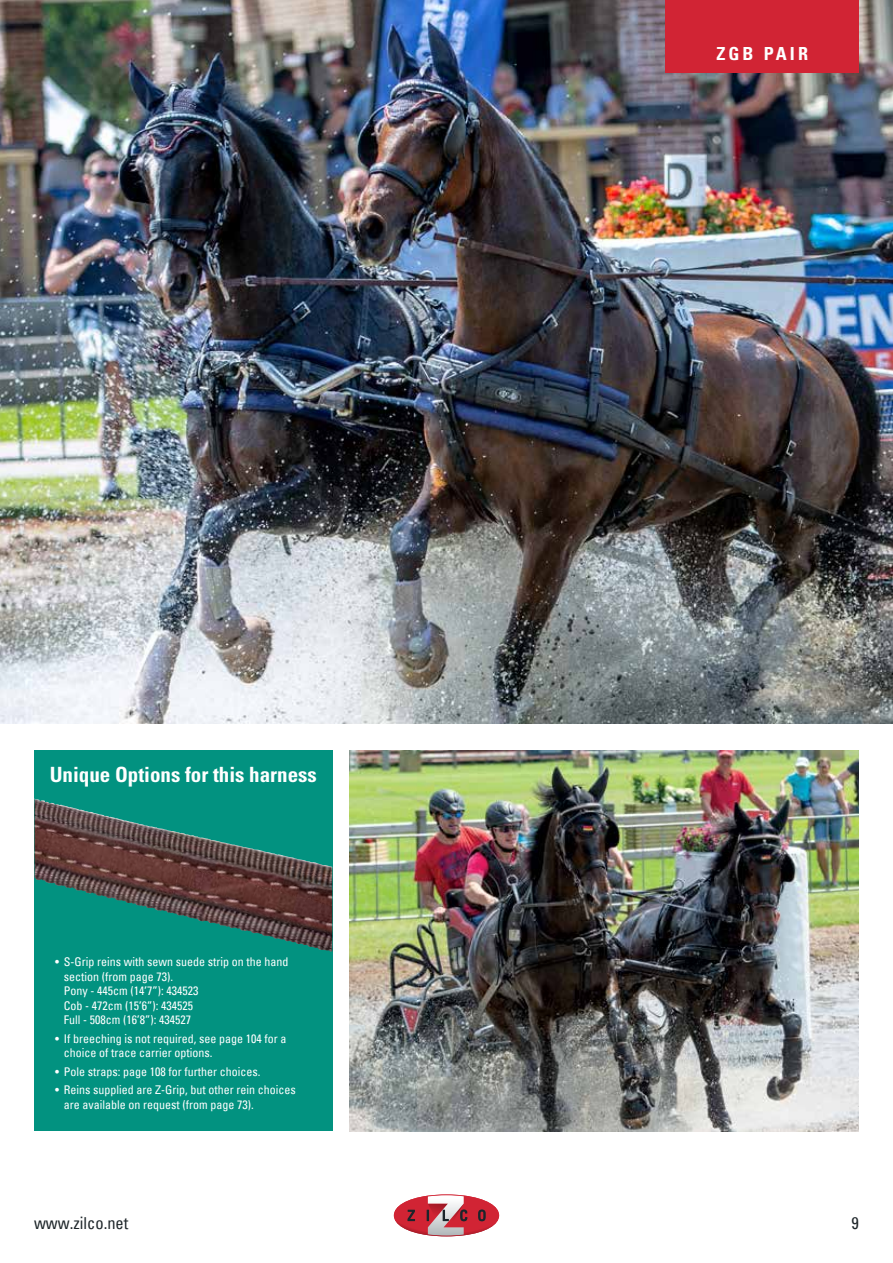
<style>
.page{position:relative;width:893px;height:1263px;background:#fff}
.page>*{position:absolute;margin:0;border:0;box-sizing:border-box;transform-origin:0 0}
.t1{font:700 condensed 21px "Univers LT Std";color:#fff}
.t2{font:700 condensed 18px "Univers LT Std";letter-spacing:.17em;color:#fff}
.t3{font:condensed 16.5px "Univers";color:#1d2529}
.t4{font:condensed 12px/14.4px "Univers";color:#fff}
</style>
<div class="page">
<svg style="left:394px;top:1194px;width:105px;height:42px"></svg>
<img style="left:0;top:0;width:893px;height:724px">
<div style="left:665px;top:0;width:194px;height:72px;background:#d12434"></div>
<img style="left:350px;top:750px;width:509px;height:381px">
<div style="left:34px;top:750px;width:299px;height:381px;background:#029280"></div>
<img style="left:34px;top:826px;width:298px;height:125px">
<h1 class="t1" style="left:50px;top:762px;width:269px">Unique Options for this harness</h1>
<p class="t4" style="left:64px;top:955px;width:226px;text-indent:-9px">• S-Grip reins with sewn suede strip on the hand section (from page 73).<br>Pony - 445cm (14’7”): 434523<br>Cob - 472cm (15’6”): 434525<br>Full - 508cm (16’8”): 434527</p>
<p class="t4" style="left:64px;top:1031px;width:224px;text-indent:-9px">• If breeching is not required, see page 104 for a choice of trace carrier options.</p>
<p class="t4" style="left:55px;top:1064px;width:207px">• Pole straps: page 108 for further choices.</p>
<p class="t4" style="left:64px;top:1083px;width:233px;text-indent:-9px">• Reins supplied are Z-Grip, but other rein choices are available on request (from page 73).</p>
<h2 class="t2" style="left:716px;top:42px;width:93px">ZGB PAIR</h2>
<h3 class="t3" style="left:34px;top:1212px;width:96px">www.zilco.net</h3>
<h3 class="t3" style="left:852px;top:1212px;width:9px">9</h3>
</div>
